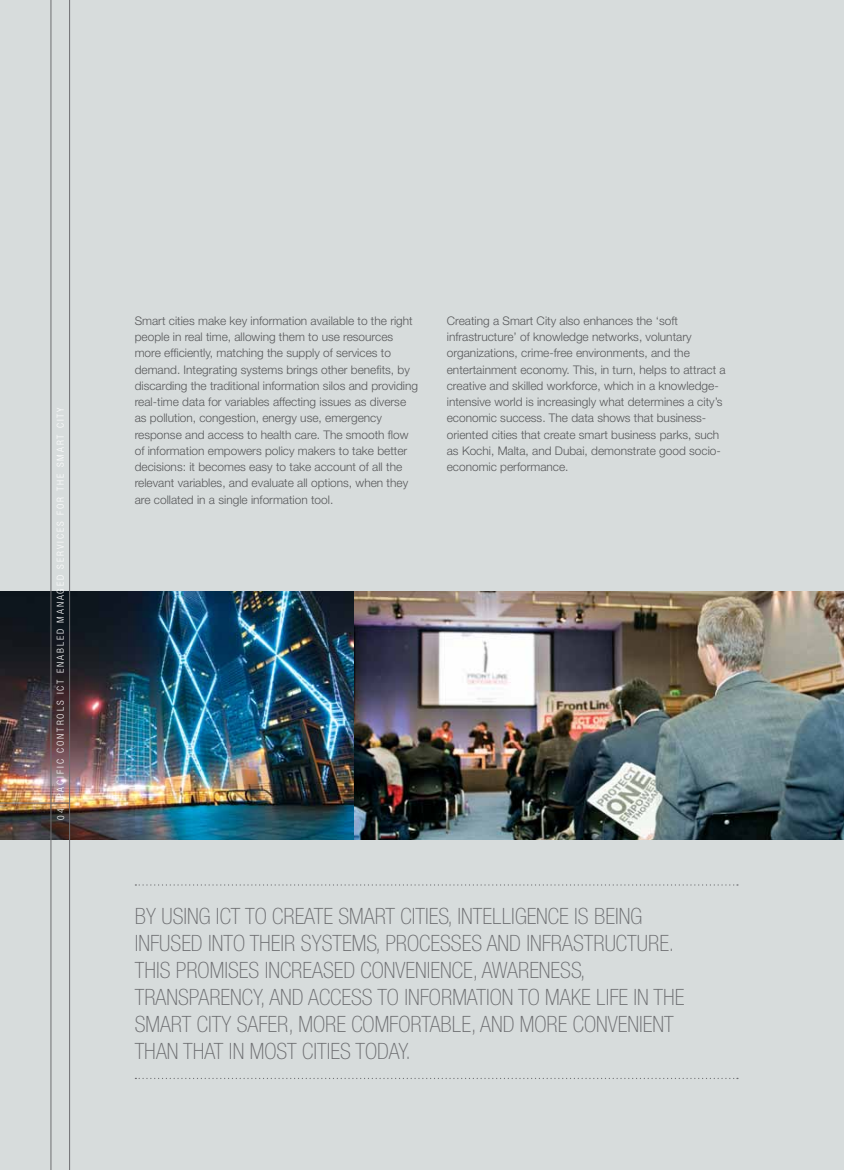
<style>
.page{position:relative;width:844px;height:1170px;background:#fff}
.page>*{position:absolute;margin:0;border:0;box-sizing:border-box;transform-origin:0 0}
.t1{font:100 condensed 22.5px "Helvetica Neue";color:#6d6e71}
.t2{font:300 11.88px/16.2px "Helvetica Neue";color:#58595b}
.t3{font:300 condensed 9.62px "Helvetica Neue";letter-spacing:.2em;color:#fff}
</style>
<div class="page">
<div style="left:0;top:0;width:843px;height:1169px;background:#d7dcdc"></div>
<img style="left:0;top:591px;width:354px;height:248px">
<img style="left:354px;top:591px;width:489px;height:248px">
<hr style="left:69px;top:0;width:1px;height:1169px;background:#6d6e71">
<hr style="left:51px;top:0;width:1px;height:1169px;background:#6d6e71">
<hr style="left:0;top:802px;width:70px;height:1px;background:#6d6e71">
<svg style="left:135px;top:884px;width:602px;height:1px"></svg>
<p class="t3" style="left:55px;top:819px;width:414px;rotate:-90deg">04 PACIFIC CONTROLS ICT ENABLED MANAGED SERVICES FOR THE SMART CITY</p>
<p class="t2" style="left:135px;top:312px;width:285px">Smart cities make key information available to the right people in real time, allowing them to use resources more efficiently, matching the supply of services to demand. Integrating systems brings other benefits, by discarding the traditional information silos and providing real-time data for variables affecting issues as diverse as pollution, congestion, energy use, emergency response and access to health care. The smooth flow of information empowers policy makers to take better decisions: it becomes easy to take account of all the relevant variables, and evaluate all options, when they are collated in a single information tool.</p>
<p class="t2" style="left:446px;top:312px;width:280px">Creating a Smart City also enhances the ‘soft infrastructure’ of knowledge networks, voluntary organizations, crime-free environments, and the entertainment economy. This, in turn, helps to attract a creative and skilled workforce, which in a knowledge&shy;intensive world is increasingly what determines a city’s economic success. The data shows that business&shy;oriented cities that create smart business parks, such as Kochi, Malta, and Dubai, demonstrate good socio&shy;economic performance.</p>
<h1 class="t1" style="left:135px;top:903px;width:48px">BY USING</h1>
<h1 class="t1" style="left:216px;top:903px;width:68px">ICT TO CREATE</h1>
<h1 class="t1" style="left:338px;top:903px;width:13px">SMART</h1>
<h1 class="t1" style="left:400px;top:903px;width:9px">CITIES</h1>
<h1 class="t1" style="left:447px;top:903px;width:21px">, INTELLIGENCE</h1>
<h1 class="t1" style="left:574px;top:903px;width:31px">IS BEING</h1>
<h1 class="t1" style="left:135px;top:930px;width:83px">INFUSED INTO</h1>
<h1 class="t1" style="left:250px;top:930px;width:10px">THEIR</h1>
<h1 class="t1" style="left:301px;top:930px;width:12px">SYSTEMS</h1>
<h1 class="t1" style="left:375px;top:930px;width:22px">, PROCESSES</h1>
<h1 class="t1" style="left:486px;top:930px;width:13px">AND</h1>
<h1 class="t1" style="left:526px;top:930px;width:11px">INFRASTR</h1>
<h1 class="t1" style="left:604px;top:930px;width:71px">UCTURE.</h1>
<h1 class="t1" style="left:135px;top:957px;width:53px">THIS PROMISES</h1>
<h1 class="t1" style="left:264px;top:957px;width:11px">INCREASED</h1>
<h1 class="t1" style="left:360px;top:957px;width:12px">CONVENIENCE</h1>
<h1 class="t1" style="left:472px;top:957px;width:47px">, AWARENESS</h1>
<h1 class="t1" style="left:580px;top:957px;width:7px">,</h1>
<h1 class="t1" style="left:135px;top:984px;width:12px">TRANSPARENCY</h1>
<h1 class="t1" style="left:260px;top:984px;width:60px">, AND ACCESS</h1>
<h1 class="t1" style="left:377px;top:984px;width:38px">TO INFORMATION</h1>
<h1 class="t1" style="left:518px;top:984px;width:87px">TO MAKELIFE</h1>
<h1 class="t1" style="left:633px;top:984px;width:32px">IN THE</h1>
<h1 class="t1" style="left:135px;top:1011px;width:23px">SMART</h1>
<h1 class="t1" style="left:197px;top:1011px;width:51px">CITY SAFER</h1>
<h1 class="t1" style="left:288px;top:1011px;width:23px">, MORE</h1>
<h1 class="t1" style="left:351px;top:1011px;width:12px">COMFORTABLE</h1>
<h1 class="t1" style="left:471px;top:1011px;width:22px">, AND</h1>
<h1 class="t1" style="left:519px;top:1011px;width:13px">MORE</h1>
<h1 class="t1" style="left:572px;top:1011px;width:11px">CONVENIENT</h1>
<h1 class="t1" style="left:135px;top:1038px;width:12px">THAN</h1>
<h1 class="t1" style="left:183px;top:1038px;width:12px">THAT</h1>
<h1 class="t1" style="left:229px;top:1038px;width:34px">IN MOST</h1>
<h1 class="t1" style="left:302px;top:1038px;width:9px">CITIES</h1>
<h1 class="t1" style="left:355px;top:1038px;width:12px">TODAY</h1>
<h1 class="t1" style="left:405px;top:1038px;width:7px">.</h1>
</div>
